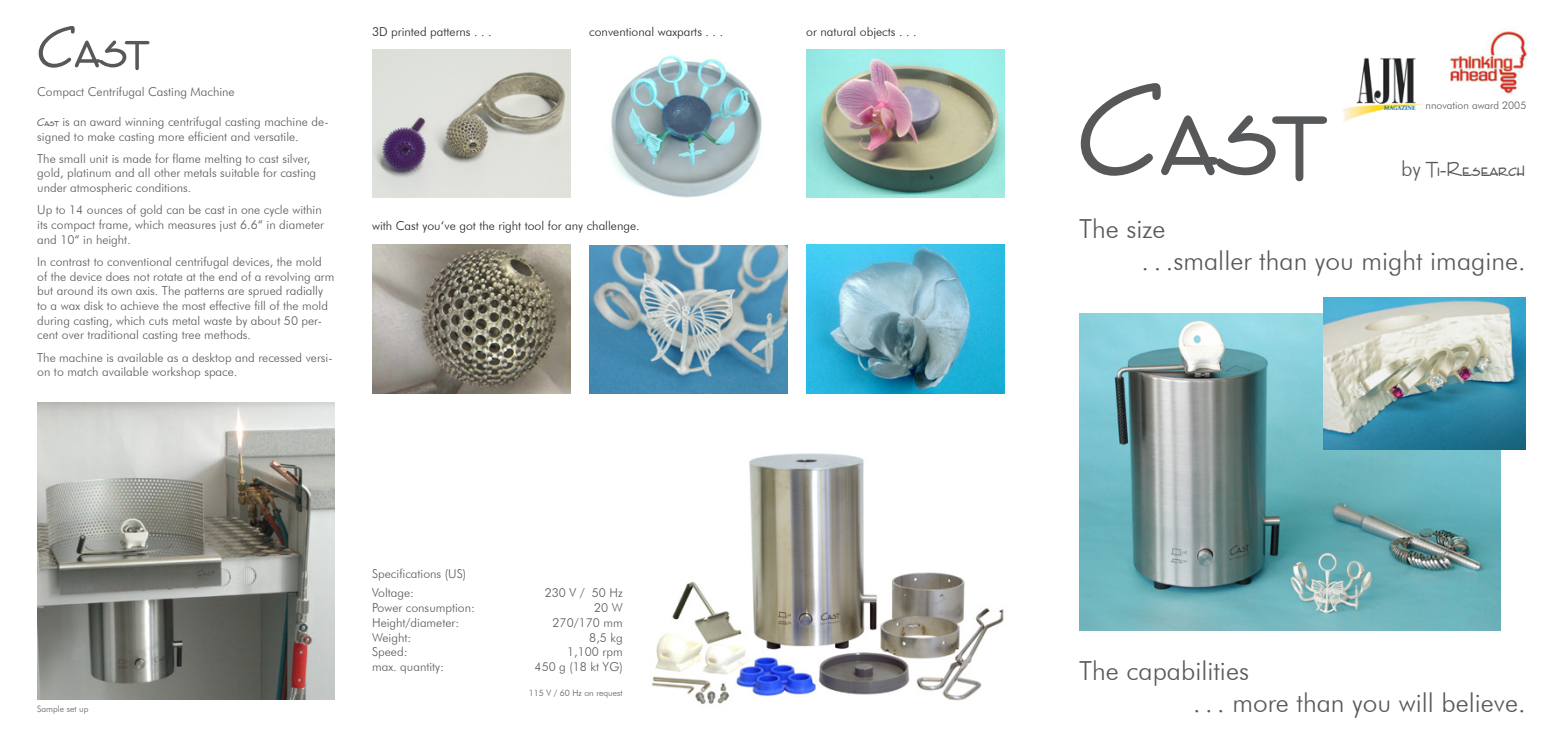
<style>
.page{position:relative;width:1563px;height:737px;background:#fff}
.page>*{position:absolute;margin:0;border:0;box-sizing:border-box;transform-origin:0 0}
.t1{font:140px "Enviro SCDEE";color:#57585a}
.t2{font:63px "Enviro SCDEE";color:#57585a}
.t3{font:300 26.25px "Futura BT";color:#57585a}
.t4{font:21px "Enviro SCDEE";color:#57585a}
.t5{font:300 12.25px/14.7px "Futura BT";color:#57585a}
.t6{font:300 12.25px "Futura BT";color:#231f20}
.t7{font:300 10.5px "Futura BT";color:#57585a}
.t8{font:300 8.75px "Futura BT";color:#57585a}
.s1{font-family:"Enviro SCDEE";font-weight:400}
.s2{font-family:"Futura BT";font-weight:300}
</style>
<div class="page">
<img style="left:1079px;top:314px;width:422px;height:316px">
<img style="left:1324px;top:298px;width:201px;height:151px">
<img style="left:1450px;top:31px;width:77px;height:63px">
<img style="left:1343px;top:58px;width:80px;height:64px">
<img style="left:610px;top:55px;width:152px;height:143px">
<img style="left:806px;top:245px;width:199px;height:149px">
<img style="left:806px;top:49px;width:199px;height:149px">
<img style="left:37px;top:402px;width:298px;height:297px">
<img style="left:372px;top:245px;width:198px;height:149px">
<img style="left:372px;top:49px;width:198px;height:149px">
<img style="left:589px;top:245px;width:199px;height:149px">
<img style="left:651px;top:453px;width:353px;height:251px">
<p class="t2" style="left:37px;top:12px;width:113px">Cast</p>
<p class="t5" style="left:37px;top:85px;width:199px">Compact Centrifugal Casting Machine</p>
<p class="t5" style="left:37px;top:114px;width:293px"><span class="s1">Cast</span> is an award winning centrifugal casting machine de&shy;signed to make casting more efficient and versatile.</p>
<p class="t5" style="left:37px;top:151px;width:280px">The small unit is made for flame melting to cast silver, gold, platinum and all other metals suitable for casting under atmospheric conditions.</p>
<p class="t5" style="left:37px;top:202px;width:288px">Up to 14 ounces of gold can be cast in one cycle within its compact frame, which measures just 6.6“ in diameter and 10“ in height.</p>
<p class="t5" style="left:37px;top:254px;width:299px">In contrast to conventional centrifugal devices, the mold of the device does not rotate at the end of a revolving arm but around its own axis. The patterns are sprued radially to a wax disk to achieve the most effective fill of the mold during casting, which cuts metal waste by about 50 per&shy;cent over traditional casting tree methods.</p>
<p class="t5" style="left:37px;top:350px;width:297px">The machine is available as a desktop and recessed versi&shy;on to match available workshop space.</p>
<p class="t6" style="left:372px;top:25px;width:121px">3D printed patterns . . .</p>
<p class="t6" style="left:589px;top:25px;width:135px">conventional waxparts . . .</p>
<p class="t6" style="left:806px;top:25px;width:112px">or natural objects . . .</p>
<p class="t6" style="left:372px;top:218px;width:269px">with Cast you‘ve got the right tool for any challenge.</p>
<p class="t8" style="left:37px;top:703px;width:53px">Sample set up</p>
<p class="t5" style="left:372px;top:565px;width:95px">Specifications (US)</p>
<p class="t5" style="left:372px;top:585px;width:43px">Voltage:</p>
<p class="t5" style="left:372px;top:600px;width:104px">Power consumption:</p>
<p class="t5" style="left:372px;top:615px;width:89px">Height/diameter:</p>
<p class="t5" style="left:372px;top:629px;width:41px">Weight:</p>
<p class="t5" style="left:372px;top:644px;width:37px">Speed:</p>
<p class="t5" style="left:372px;top:659px;width:73px">max. quantity:</p>
<p class="t5" style="left:545px;top:585px;width:79px">230 V / 50 Hz</p>
<p class="t5" style="left:594px;top:600px;width:30px">20 W</p>
<p class="t5" style="left:552px;top:615px;width:72px">270/170 mm</p>
<p class="t5" style="left:589px;top:629px;width:35px">8,5 kg</p>
<p class="t5" style="left:567px;top:644px;width:57px">1,100 rpm</p>
<p class="t5" style="left:534px;top:659px;width:90px">450 g (18 kt YG)</p>
<p class="t8" style="left:529px;top:687px;width:95px">115 V / 60 Hz on request</p>
<p class="t1" style="left:1077px;top:52px;width:249px">Cast</p>
<p class="t3" style="left:1079px;top:213px;width:88px">The size</p>
<p class="t3" style="left:1141px;top:244px;width:386px">. . .smaller than you might imagine.</p>
<p class="t7" style="left:1423px;top:99px;width:105px">Innovation award 2005</p>
<p class="t4" style="left:1401px;top:157px;width:126px"><span class="s2">by</span> Ti-Research</p>
<p class="t3" style="left:1079px;top:654px;width:171px">The capabilities</p>
<p class="t3" style="left:1193px;top:686px;width:334px">. . . more than you will believe.</p>
</div>
